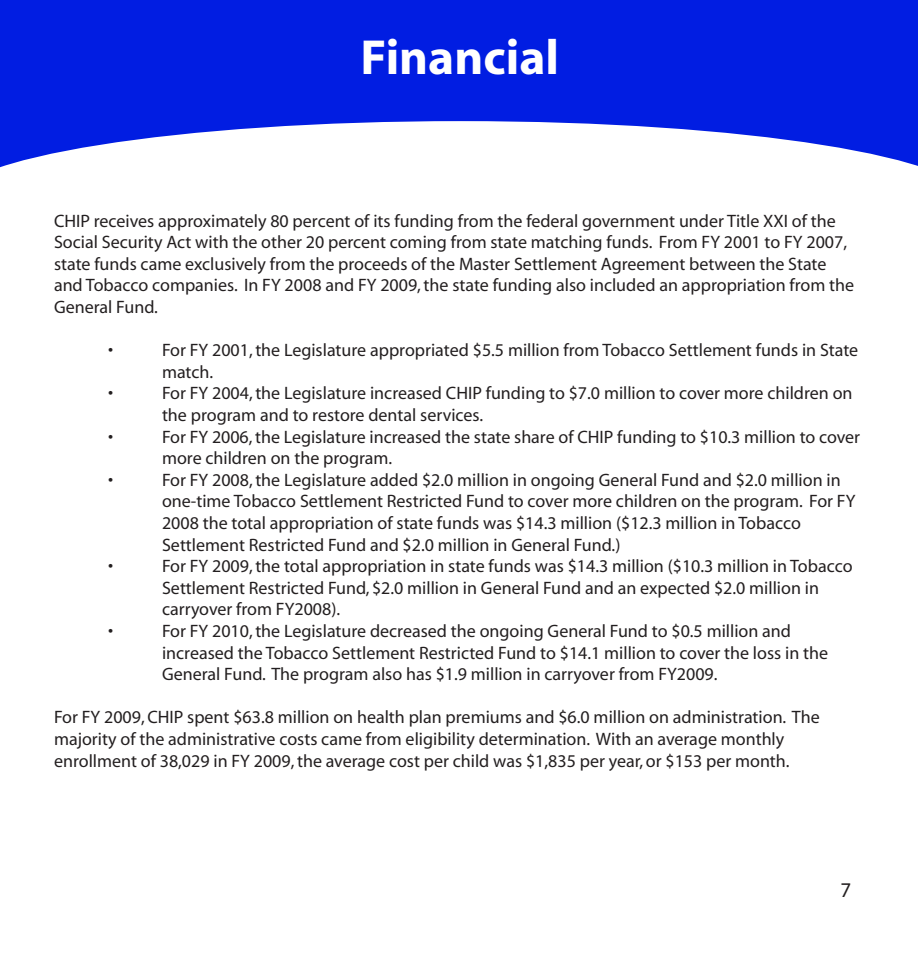
<style>
.page{position:relative;width:918px;height:972px;background:#fff}
.page>*{position:absolute;margin:0;border:0;box-sizing:border-box;transform-origin:0 0}
.t1{font:700 49.5px "Myriad";color:#fff}
.t2{font:21px "Myriad";color:#231f20}
.t3{font:18px/21.6px "Myriad";color:#231f20}
</style>
<div class="page">
<hr style="left:0;top:0;width:1px;height:234px;background:#f6891f">
<div style="left:1px;top:0;width:917px;height:234px;background:#011de2"></div>
<svg style="left:0;top:121px;width:918px;height:113px;background:#e1e4fb"></svg>
<h1 class="t1" style="left:361px;top:32px;width:200px">Financial</h1>
<p class="t3" style="left:54px;top:210px;width:802px">CHIP receives approximately 80 percent of its funding from the federal government under Title XXI of the Social Security Act with the other 20 percent coming from state matching funds. From FY 2001 to FY 2007, state funds came exclusively from the proceeds of the Master Settlement Agreement between the State and Tobacco companies. In FY 2008 and FY 2009, the state funding also included an appropriation from the General Fund.</p>
<p class="t3" style="left:108px;top:340px;width:7px">•</p>
<p class="t3" style="left:162px;top:340px;width:698px">For FY 2001,the Legislature appropriated $5.5 million from Tobacco Settlement funds in State match.</p>
<p class="t3" style="left:108px;top:383px;width:7px">•</p>
<p class="t3" style="left:162px;top:383px;width:692px">For FY 2004,the Legislature increased CHIP funding to $7.0 million to cover more children on the program and to restore dental services.</p>
<p class="t3" style="left:108px;top:426px;width:7px">•</p>
<p class="t3" style="left:162px;top:426px;width:700px">For FY 2006,the Legislature increased the state share of CHIP funding to $10.3 million to cover more children on the program.</p>
<p class="t3" style="left:108px;top:470px;width:7px">•</p>
<p class="t3" style="left:162px;top:470px;width:695px">For FY 2008,the Legislature added $2.0 million in ongoing General Fund and $2.0 million in one-time Tobacco Settlement Restricted Fund to cover more children on the program. For FY 2008 the total appropriation of state funds was $14.3 million ($12.3 million in Tobacco Settlement Restricted Fund and $2.0 million in General Fund.)</p>
<p class="t3" style="left:108px;top:556px;width:7px">•</p>
<p class="t3" style="left:162px;top:556px;width:692px">For FY 2009,the total appropriation in state funds was $14.3 million ($10.3 million in Tobacco<br>Settlement Restricted Fund, $2.0 million in General Fund and an expected $2.0 million in carryover from FY2008).</p>
<p class="t3" style="left:108px;top:621px;width:7px">•</p>
<p class="t3" style="left:162px;top:621px;width:668px">For FY 2010,the Legislature decreased the ongoing General Fund to $0.5 million and increased the Tobacco Settlement Restricted Fund to $14.1 million to cover the loss in the<br>General Fund. The program also has $1.9 million in carryover from FY2009.</p>
<p class="t3" style="left:54px;top:707px;width:767px">For FY 2009, CHIP spent $63.8 million on health plan premiums and $6.0 million on administration. The majority of the administrative costs came from eligibility determination. With an average monthly enrollment of 38,029 in FY 2009, the average cost per child was $1,835 per year, or $153 per month.</p>
<p class="t2" style="left:840px;top:880px;width:12px">7</p>
</div>
